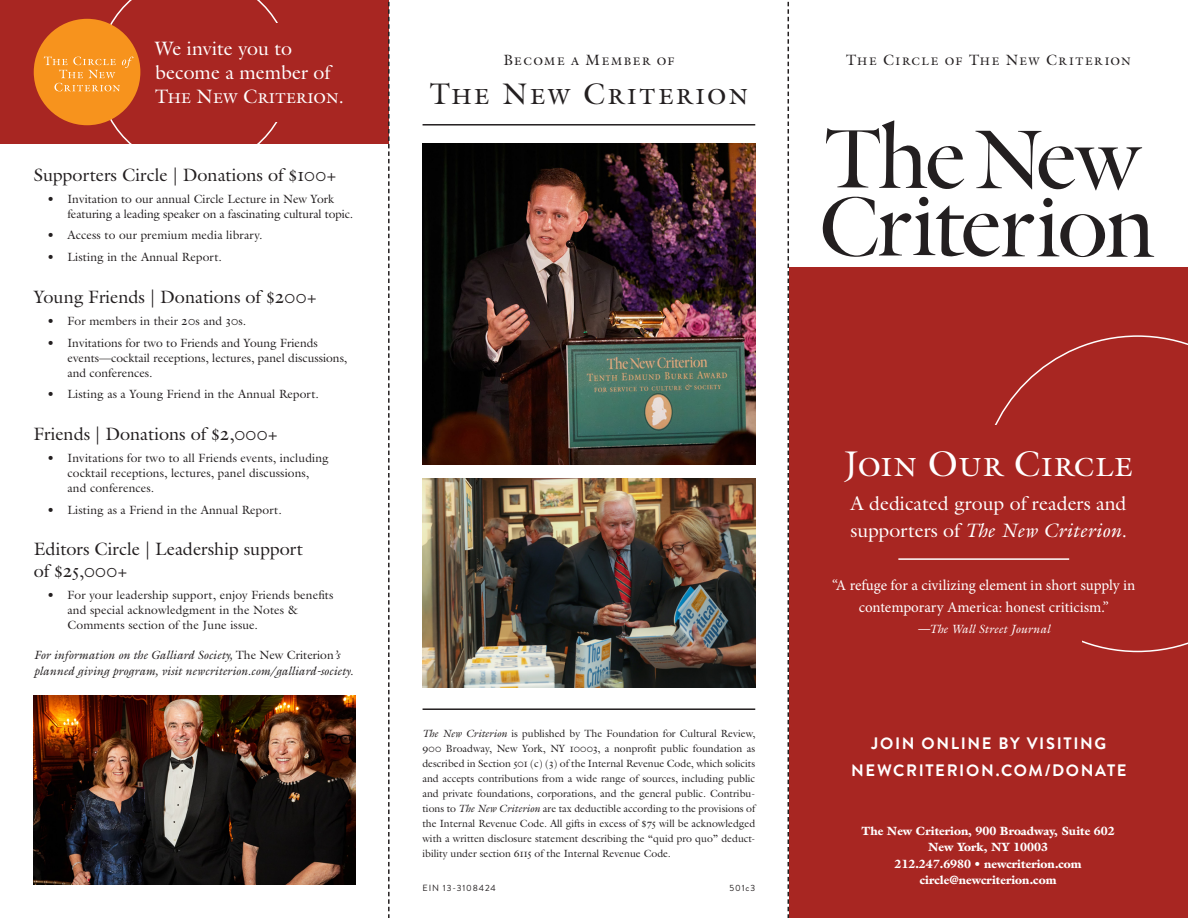
<style>
.page{position:relative;width:1188px;height:918px;background:#fff}
.page>*{position:absolute;margin:0;border:0;box-sizing:border-box;transform-origin:0 0}
.t1{font:36px "Galliard Pro";letter-spacing:.02em;color:#fff}
.t2{font:30px "Galliard Pro";letter-spacing:.08em;color:#231f20}
.t3{font:19.5px/24px "Galliard Pro";color:#fff}
.Giving_Level{font:18px/21.6px "Galliard Pro";color:#231f20}
.t4{font:700 16.5px "Brandon Grotesque";letter-spacing:.1em;color:#fff}
.t5{font:15px/21.6px "Minion Pro";color:#fff;text-align:center}
.t6{font:15px "Galliard Pro";letter-spacing:.095em;color:#231f20}
.t7{font:12px/15px "Galliard Pro";letter-spacing:.01em;color:#231f20}
.Tiny{font:italic 12px/16.5px "Galliard Pro";color:#231f20}
.t8{font:900 12px/16.5px "Galliard Pro";color:#fff;text-align:center}
.t9{font:12px/15px "Galliard Pro";letter-spacing:-.01em;color:#231f20}
.t10{font:italic 12px "Galliard Pro";letter-spacing:.01em;color:#fff}
.Tiny-2{font:10.5px/15px "Galliard Pro";color:#231f20}
.t11{font:9px "Brandon Grotesque";letter-spacing:.1em;color:#231f20}
.s1{font-style:normal}
.s2{font-style:italic}
</style>
<div class="page">
<div style="left:0;top:0;width:389px;height:144px;background:#a82622"></div>
<div style="left:789px;top:268px;width:399px;height:650px;background:#a82622"></div>
<svg style="left:994px;top:335px;width:194px;height:317px"></svg>
<div style="left:823px;top:425px;width:331px;height:137px;background:#a82622"></div>
<hr style="left:423px;top:124px;width:332px;height:2px;background:#231f20">
<hr style="left:423px;top:708px;width:332px;height:2px;background:#231f20">
<svg style="left:822px;top:120px;width:332px;height:138px"></svg>
<img style="left:422px;top:144px;width:333px;height:321px">
<img style="left:34px;top:696px;width:321px;height:188px">
<img style="left:422px;top:478px;width:333px;height:209px">
<div style="left:34px;top:19px;width:106px;height:106px;background:#f7931d;border-radius:50%"></div>
<svg style="left:44px;top:0;width:234px;height:144px"></svg>
<div style="left:929px;top:558px;width:153px;height:87px;background:#a82622"></div>
<hr style="left:898px;top:558px;width:171px;height:2px;background:#fff">
<svg style="left:388px;top:1px;width:2px;height:917px"></svg>
<svg style="left:788px;top:1px;width:1px;height:917px"></svg>
<p class="t3" style="left:155px;top:36px;width:190px">We invite you to become a member of<br>The New Criterion.</p>
<p class="Giving_Level" style="left:34px;top:164px;width:304px">Supporters Circle | Donations of $100+</p>
<p class="t9" style="left:68px;top:191px;width:287px;text-indent:-20px">• Invitation to our annual Circle Lecture in New York featuring a leading speaker on a fascinating cultural topic.</p>
<p class="t7" style="left:47px;top:228px;width:217px">• Access to our premium media library.</p>
<p class="t7" style="left:47px;top:249px;width:176px">• Listing in the Annual Report.</p>
<p class="Giving_Level" style="left:34px;top:286px;width:285px">Young Friends | Donations of $200+</p>
<p class="t7" style="left:47px;top:313px;width:200px">• For members in their 20s and 30s.</p>
<p class="t7" style="left:68px;top:335px;width:281px;text-indent:-20px">• Invitations for two to Friends and Young Friends events—cocktail receptions, lectures, panel discussions, and conferences.</p>
<p class="t7" style="left:47px;top:386px;width:273px">• Listing as a Young Friend in the Annual Report.</p>
<p class="Giving_Level" style="left:34px;top:423px;width:246px">Friends | Donations of $2,000+</p>
<p class="t7" style="left:68px;top:450px;width:263px;text-indent:-20px">• Invitations for two to all Friends events, including cocktail receptions, lectures, panel discussions, and conferences.</p>
<p class="t7" style="left:47px;top:502px;width:236px">• Listing as a Friend in the Annual Report.</p>
<p class="Giving_Level" style="left:34px;top:538px;width:271px">Editors Circle | Leadership support of $25,000+</p>
<p class="t7" style="left:68px;top:587px;width:267px;text-indent:-20px">• For your leadership support, enjoy Friends benefits and special acknowledgment in the Notes &amp;<br>Comments section of the June issue.</p>
<p class="Tiny" style="left:34px;top:646px;width:321px">For information on the Galliard Society, <span class="s1">The New Criterion</span>’s planned giving program, visit newcriterion.com/galliard-society.</p>
<p class="t6" style="left:503px;top:50px;width:173px">Become a Member of</p>
<p class="t6" style="left:846px;top:50px;width:286px">The Circle of The New Criterion</p>
<p class="t2" style="left:430px;top:74px;width:320px">The New Criterion</p>
<p class="Tiny-2" style="left:422px;top:726px;width:336px"><span class="s2">The New Criterion</span> is published by The Foundation for Cultural Review, 900 Broadway, New York, NY 10003, a nonprofit public foundation as described in Section 501 (c) (3) of the Internal Revenue Code, which solicits and accepts contributions from a wide range of sources, including public and private foundations, corporations, and the general public. Contribu&shy;tions to <span class="s2">The New Criterion</span> are tax deductible according to the provisions of the Internal Revenue Code. All gifts in excess of $75 will be acknowledged with a written disclosure statement describing the “quid pro quo” deduct&shy;ibility under section 6115 of the Internal Revenue Code.</p>
<p class="t11" style="left:423px;top:881px;width:75px">EIN 13-3108424</p>
<p class="t11" style="left:729px;top:881px;width:27px">501c3</p>
<p class="t1" style="left:844px;top:440px;width:291px">Join Our Circle</p>
<p class="t3" style="left:850px;top:490px;width:278px;line-height:27px">A dedicated group of readers and supporters of <span class="s2">The New Criterion.</span></p>
<p class="t5" style="left:832px;top:575px;width:305px">“A refuge for a civilizing element in short supply in contemporary America: honest criticism.”</p>
<p class="t10" style="left:918px;top:621px;width:134px">—The Wall Street Journal</p>
<p class="t4" style="left:872px;top:732px;width:236px">JOIN ONLINE BY VISITING</p>
<p class="t4" style="left:851px;top:759px;width:277px">NEWCRITERION.COM/DONATE</p>
<p class="t8" style="left:862px;top:822px;width:255px">The New Criterion, 900 Broadway, Suite 602<br>New York, NY 10003</p>
<p class="t8" style="left:895px;top:855px;width:189px">212.247.6980 • newcriterion.com circle@newcriterion.com</p>
</div>
